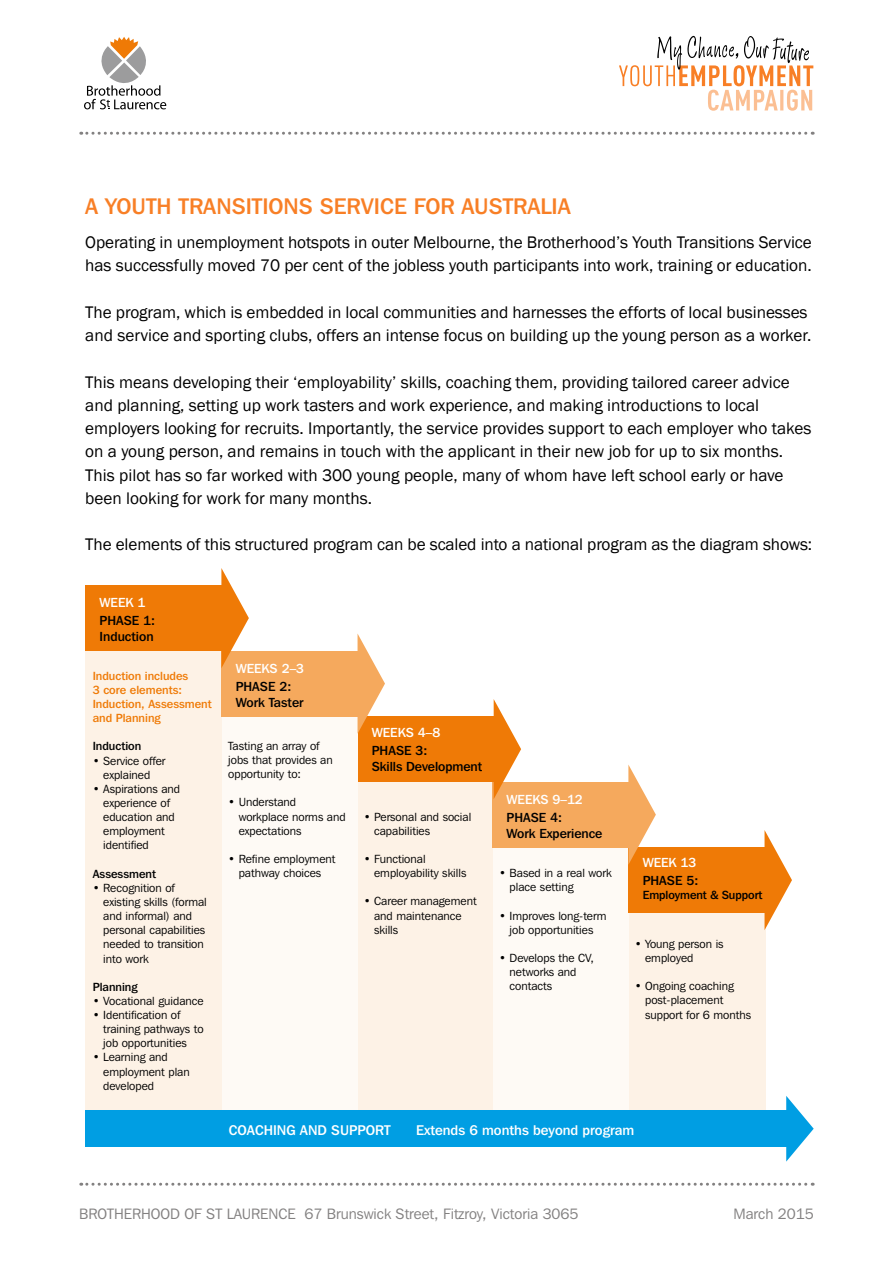
<style>
.page{position:relative;width:893px;height:1263px;background:#fff}
.page>*{position:absolute;margin:0;border:0;box-sizing:border-box;transform-origin:0 0}
.t1{font:500 22.5px "Franklin Gothic IT Cby BT";color:#f87f26}
.t2{font:17.25px/23.2px "Franklin Gothic";color:#000}
.t3{font:15px "Franklin Gothic IT Cby BT";color:#838181}
.t4{font:500 14.1px "Franklin Gothic IT Cby BT";color:#fff}
.t5{font:500 13.05px/15.8px "Franklin Gothic IT Cby BT";color:#000}
.t6{font:500 13.05px "Franklin Gothic IT Cby BT";color:#fff}
.t7{font:11.85px/14.1px "Franklin Gothic IT Cby BT";color:#000}
.t8{font:500 11.85px/14.1px "Franklin Gothic IT Cby BT";color:#ef7a06}
.t9{font:500 11.85px "Franklin Gothic IT Cby BT";color:#000}
</style>
<div class="page">
<svg style="left:81px;top:132px;width:732px;height:3px"></svg>
<svg style="left:81px;top:1183px;width:732px;height:3px"></svg>
<svg style="left:84px;top:37px;width:82px;height:72px"></svg>
<svg style="left:619px;top:36px;width:194px;height:75px"></svg>
<div style="left:358px;top:782px;width:136px;height:346px;background:#fdf2e6"></div>
<div style="left:494px;top:847px;width:136px;height:281px;background:#fefaf5"></div>
<div style="left:630px;top:909px;width:136px;height:219px;background:#fdf2e6"></div>
<div style="left:221px;top:716px;width:137px;height:412px;background:#fefaf5"></div>
<div style="left:85px;top:651px;width:136px;height:477px;background:#fdf2e6"></div>
<div style="left:628px;top:847px;width:143px;height:66px;background:#ef7a06"></div>
<svg style="left:764px;top:830px;width:28px;height:100px"></svg>
<div style="left:492px;top:782px;width:143px;height:65px;background:#f5a95d"></div>
<svg style="left:628px;top:765px;width:28px;height:100px"></svg>
<div style="left:358px;top:716px;width:142px;height:66px;background:#ef7a06"></div>
<svg style="left:494px;top:700px;width:27px;height:98px"></svg>
<div style="left:221px;top:651px;width:143px;height:65px;background:#f5a95d"></div>
<svg style="left:358px;top:634px;width:27px;height:99px"></svg>
<div style="left:85px;top:585px;width:143px;height:66px;background:#ef7a06"></div>
<svg style="left:221px;top:568px;width:28px;height:100px"></svg>
<div style="left:85px;top:1110px;width:707px;height:37px;background:#009ee3"></div>
<svg style="left:786px;top:1096px;width:28px;height:65px"></svg>
<h1 class="t1" style="left:85px;top:192px;width:487px">A YOUTH TRANSITIONS SERVICE FOR AUSTRALIA</h1>
<p class="t2" style="left:85px;top:231px;width:728px">Operating in unemployment hotspots in outer Melbourne, the Brotherhood’s Youth Transitions Service has successfully moved 70 per cent of the jobless youth participants into work, training or education.</p>
<p class="t2" style="left:85px;top:301px;width:728px">The program, which is embedded in local communities and harnesses the efforts of local businesses and service and sporting clubs, offers an intense focus on building up the young person as a worker.</p>
<p class="t2" style="left:85px;top:371px;width:728px">This means developing their ‘employability’ skills, coaching them, providing tailored career advice and planning, setting up work tasters and work experience, and making introductions to local employers looking for recruits. Importantly, the service provides support to each employer who takes on a young person, and remains in touch with the applicant in their new job for up to six months.<br>This pilot has so far worked with 300 young people, many of whom have left school early or have been looking for work for many months.</p>
<p class="t2" style="left:85px;top:533px;width:728px">The elements of this structured program can be scaled into a national program as the diagram shows:</p>
<p class="t6" style="left:100px;top:595px;width:47px">WEEK 1</p>
<p class="t5" style="left:100px;top:613px;width:57px">PHASE 1:<br>Induction</p>
<p class="t8" style="left:93px;top:668px;width:121px">Induction includes<br>3 core elements:<br>Induction, Assessment and Planning</p>
<p class="t9" style="left:93px;top:739px;width:50px">Induction</p>
<p class="t7" style="left:93px;top:753px;width:74px;text-align:center">• Service offer explained</p>
<p class="t7" style="left:103px;top:781px;width:78px;text-indent:-10px">• Aspirations and experience of education and employment identified</p>
<p class="t9" style="left:93px;top:866px;width:65px">Assessment</p>
<p class="t7" style="left:103px;top:880px;width:105px;text-indent:-10px">• Recognition of existing skills (formal and informal) and personal capabilities needed to transition into work</p>
<p class="t9" style="left:93px;top:979px;width:46px">Planning</p>
<p class="t7" style="left:93px;top:993px;width:112px">• Vocational guidance</p>
<p class="t7" style="left:103px;top:1008px;width:102px;text-indent:-10px">• Identification of training pathways to job opportunities</p>
<p class="t7" style="left:103px;top:1050px;width:88px;text-indent:-10px">• Learning and employment plan developed</p>
<p class="t6" style="left:236px;top:660px;width:70px">WEEKS 2–3</p>
<p class="t5" style="left:236px;top:678px;width:69px">PHASE 2:<br>Work Taster</p>
<p class="t7" style="left:228px;top:738px;width:106px">Tasting an array of jobs that provides an opportunity to:</p>
<p class="t7" style="left:239px;top:795px;width:108px;text-indent:-10px">• Understand workplace norms and expectations</p>
<p class="t7" style="left:228px;top:852px;width:109px;text-align:center">• Refine employment pathway choices</p>
<p class="t6" style="left:372px;top:724px;width:70px">WEEKS 4–8</p>
<p class="t5" style="left:372px;top:742px;width:112px">PHASE 3:<br>Skills Development</p>
<p class="t7" style="left:374px;top:809px;width:99px;text-indent:-10px">• Personal and social capabilities</p>
<p class="t7" style="left:374px;top:852px;width:94px;text-indent:-10px">• Functional employability skills</p>
<p class="t7" style="left:374px;top:894px;width:104px;text-indent:-10px">• Career management and maintenance skills</p>
<p class="t6" style="left:507px;top:791px;width:78px">WEEKS 9–12</p>
<p class="t5" style="left:507px;top:809px;width:97px">PHASE 4:<br>Work Experience</p>
<p class="t7" style="left:510px;top:866px;width:104px;text-indent:-10px">• Based in a real work place setting</p>
<p class="t7" style="left:499px;top:908px;width:109px;text-align:center">• Improves long-term job opportunities</p>
<p class="t7" style="left:510px;top:951px;width:86px;text-indent:-10px">• Develops the CV, networks and contacts</p>
<p class="t6" style="left:643px;top:854px;width:55px">WEEK 13</p>
<p class="t5" style="left:643px;top:872px;width:57px">PHASE 5:</p>
<p class="t9" style="left:643px;top:887px;width:121px">Employment &amp; Support</p>
<p class="t7" style="left:645px;top:936px;width:80px;text-indent:-10px">• Young person is employed</p>
<p class="t7" style="left:645px;top:979px;width:107px;text-indent:-10px">• Ongoing coaching post-placement support for 6 months</p>
<p class="t4" style="left:229px;top:1121px;width:163px">COACHING AND SUPPORT</p>
<p class="t4" style="left:416px;top:1121px;width:220px">Extends 6 months beyond program</p>
<p class="t3" style="left:79px;top:1204px;width:501px">BROTHERHOOD OF ST LAURENCE 67 Brunswick Street, Fitzroy, Victoria 3065</p>
<p class="t3" style="left:733px;top:1204px;width:82px">March 2015</p>
</div>
